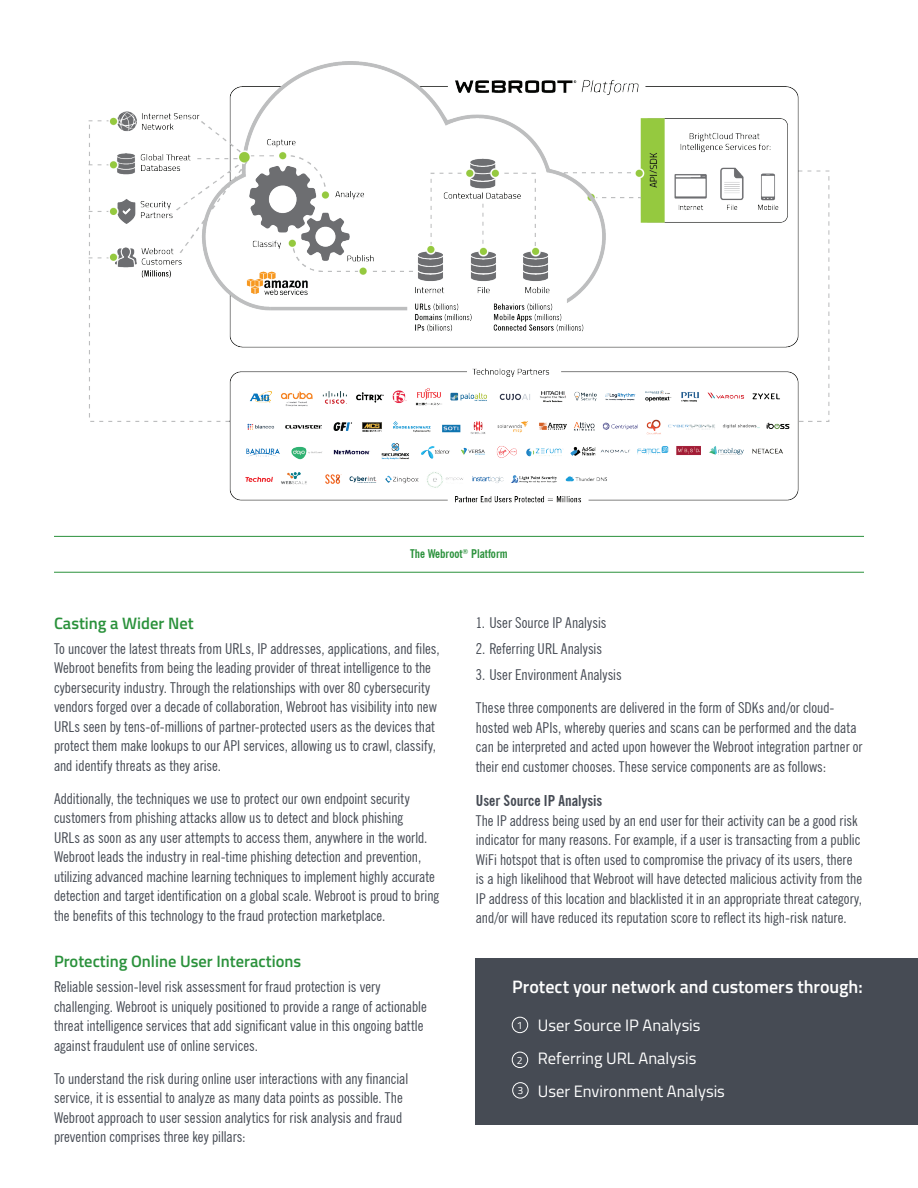
<style>
.page{position:relative;width:918px;height:1188px;background:#fff}
.page>*{position:absolute;margin:0;border:0;box-sizing:border-box;transform-origin:0 0}
.t1{font:600 18px "Titillium";color:#fff}
.t2{font:16.5px/33px "Titillium";color:#fff}
.t3{font:600 16.5px "Titillium";color:#2a913b}
.t4{font:condensed 15px/19.5px "News Gothic BT";color:#464b54}
.t5{font:700 condensed 15px "News Gothic BT";letter-spacing:.005em;color:#464b54}
.t6{font:700 condensed 12px "News Gothic BT";color:#2a913b}
.t7{font:10.5px "Titillium";color:#fff}
</style>
<div class="page">
<div style="left:476px;top:959px;width:442px;height:166px;background:#464b54"></div>
<div style="left:512px;top:1017px;width:16px;height:16px;border:1px solid #fff;border-radius:50%"></div>
<div style="left:512px;top:1052px;width:16px;height:16px;border:1px solid #fff;border-radius:50%"></div>
<div style="left:512px;top:1082px;width:17px;height:16px;border:1px solid #fff;border-radius:50%"></div>
<img style="left:88px;top:62px;width:741px;height:441px">
<hr style="left:54px;top:536px;width:810px;height:1px;background:#2a913b">
<hr style="left:54px;top:572px;width:810px;height:1px;background:#2a913b">
<p class="t6" style="left:410px;top:547px;width:99px">The Webroot<sup>®</sup> Platform</p>
<p class="t3" style="left:54px;top:611px;width:141px">Casting a Wider Net</p>
<p class="t4" style="left:54px;top:638px;width:387px">To uncover the latest threats from URLs, IP addresses, applications, and files, Webroot benefits from being the leading provider of threat intelligence to the cybersecurity industry. Through the relationships with over 80 cybersecurity vendors forged over a decade of collaboration, Webroot has visibility into new URLs seen by tens-of-millions of partner-protected users as the devices that protect them make lookups to our API services, allowing us to crawl, classify, and identify threats as they arise.</p>
<p class="t4" style="left:54px;top:788px;width:387px">Additionally, the techniques we use to protect our own endpoint security customers from phishing attacks allow us to detect and block phishing<br>URLs as soon as any user attempts to access them, anywhere in the world.<br>Webroot leads the industry in real-time phishing detection and prevention, utilizing advanced machine learning techniques to implement highly accurate detection and target identification on a global scale. Webroot is proud to bring the benefits of this technology to the fraud protection marketplace.</p>
<p class="t3" style="left:54px;top:949px;width:249px">Protecting Online User Interactions</p>
<p class="t4" style="left:54px;top:977px;width:374px">Reliable session-level risk assessment for fraud protection is very challenging. Webroot is uniquely positioned to provide a range of actionable threat intelligence services that add significant value in this ongoing battle against fraudulent use of online services.</p>
<p class="t4" style="left:54px;top:1069px;width:356px">To understand the risk during online user interactions with any financial service, it is essential to analyze as many data points as possible. The Webroot approach to user session analytics for risk analysis and fraud prevention comprises three key pillars:</p>
<p class="t4" style="left:476px;top:613px;width:132px">1. User Source IP Analysis</p>
<p class="t4" style="left:476px;top:639px;width:128px">2. Referring URL Analysis</p>
<p class="t4" style="left:476px;top:665px;width:147px">3. User Environment Analysis</p>
<p class="t4" style="left:476px;top:698px;width:388px">These three components are delivered in the form of SDKs and/or cloud&shy;hosted web APIs, whereby queries and scans can be performed and the data can be interpreted and acted upon however the Webroot integration partner or their end customer chooses. These service components are as follows:</p>
<p class="t5" style="left:476px;top:792px;width:128px">User Source IP Analysis</p>
<p class="t4" style="left:476px;top:811px;width:388px">The IP address being used by an end user for their activity can be a good risk indicator for many reasons. For example, if a user is transacting from a public WiFi hotspot that is often used to compromise the privacy of its users, there is a high likelihood that Webroot will have detected malicious activity from the IP address of this location and blacklisted it in an appropriate threat category, and/or will have reduced its reputation score to reflect its high-risk nature.</p>
<p class="t1" style="left:512px;top:973px;width:352px">Protect your network and customers through:</p>
<p class="t2" style="left:538px;top:1008px;width:189px">User Source IP Analysis<br>Referring URL Analysis<br>User Environment Analysis</p>
<p class="t7" style="left:517px;top:1017px;width:7px">1</p>
<p class="t7" style="left:517px;top:1052px;width:7px">2</p>
<p class="t7" style="left:517px;top:1083px;width:7px">3</p>
</div>
